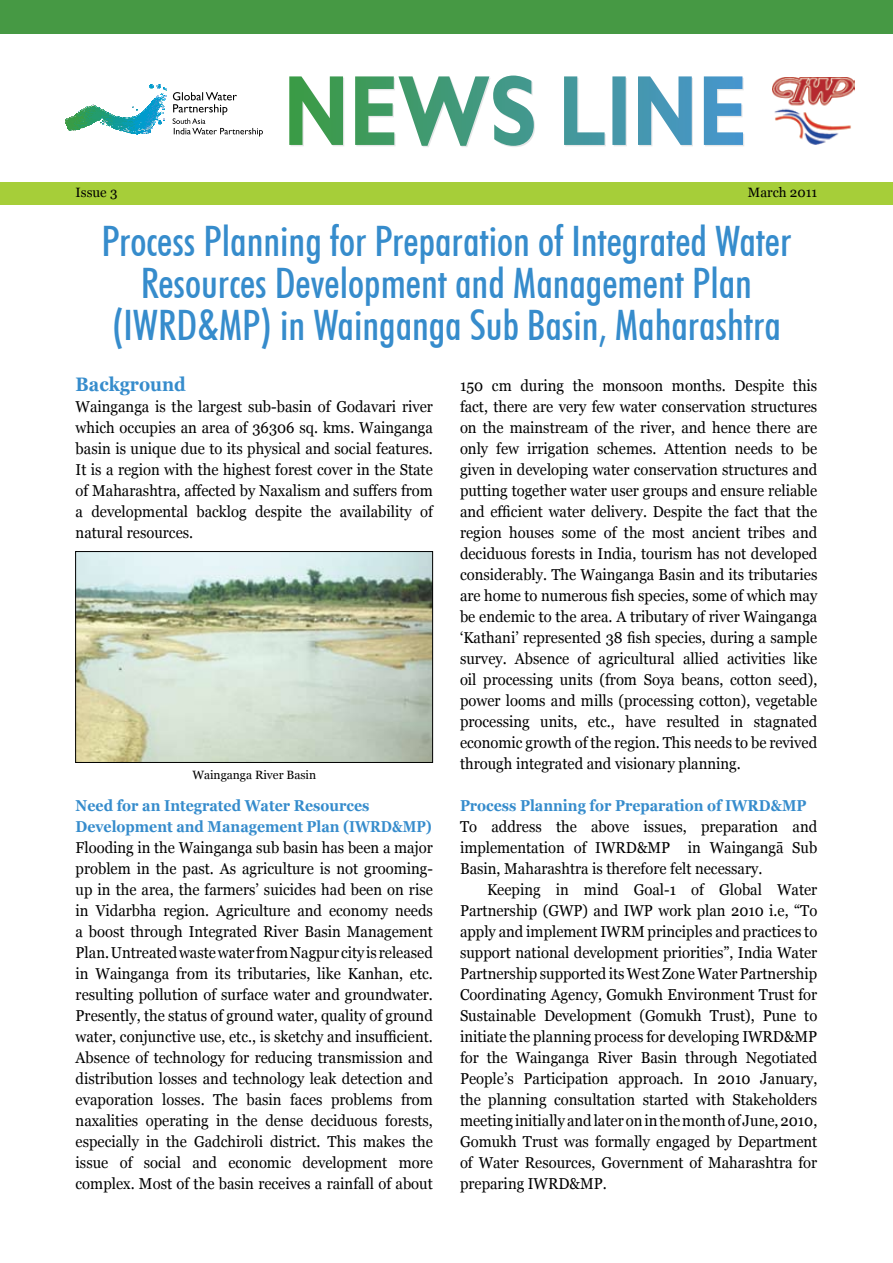
<style>
.page{position:relative;width:893px;height:1263px;background:#fff}
.page>*{position:absolute;margin:0;border:0;box-sizing:border-box;transform-origin:0 0}
.t1{font:500 condensed 42px/42px "Futura BT";color:#368ccc;text-align:center}
.t2{font:700 19.5px "Georgia";color:#368ccc;scale:.9 1}
.t3{font:15.75px/21px "Georgia";color:#000;text-align:justify;scale:.94 1}
.t4{font:700 15.75px/21px "Georgia";color:#368ccc;scale:.9 1}
.t5{font:13.5px "Georgia";color:#000}
.t6{font:12px "Georgia";color:#000}
</style>
<div class="page">
<div style="left:0;top:183px;width:893px;height:22px;background:#a6ce39"></div>
<div style="left:0;top:0;width:893px;height:33px;background:#469944"></div>
<svg style="left:289px;top:76px;width:455px;height:71px"></svg>
<img style="left:103px;top:119px;width:14px;height:11px">
<svg style="left:65px;top:122px;width:29px;height:9px"></svg>
<img style="left:65px;top:119px;width:35px;height:3px">
<svg style="left:100px;top:120px;width:10px;height:7px"></svg>
<img style="left:67px;top:119px;width:33px;height:1px">
<img style="left:70px;top:117px;width:47px;height:2px">
<img style="left:72px;top:117px;width:45px;height:1px">
<img style="left:74px;top:115px;width:41px;height:2px">
<img style="left:75px;top:115px;width:38px;height:1px">
<img style="left:76px;top:114px;width:35px;height:1px">
<img style="left:77px;top:113px;width:32px;height:1px">
<svg style="left:78px;top:105px;width:29px;height:8px"></svg>
<svg style="left:117px;top:85px;width:50px;height:50px"></svg>
<svg style="left:173px;top:92px;width:90px;height:44px"></svg>
<img style="left:773px;top:77px;width:82px;height:67px">
<img style="left:77px;top:553px;width:354px;height:208px">
<div style="left:75px;top:551px;width:358px;height:212px;border:1px solid #000"></div>
<p class="t5" style="left:76px;top:184px;width:43px">Issue 3</p>
<p class="t5" style="left:748px;top:184px;width:71px">March 2011</p>
<h1 class="t1" style="left:101px;top:220px;width:692px">Process Planning for Preparation of Integrated Water<br>Resources Development and Management Plan (IWRD&amp;MP) in Wainganga Sub Basin, Maharashtra</h1>
<p class="t2" style="left:76px;top:373px;width:124px">Background</p>
<p class="t3" style="left:76px;top:396px;width:382px">Wainganga is the largest sub-basin of Godavari river which occupies an area of 36306 sq. kms. Wainganga basin is unique due to its physical and social features.<br>It is a region with the highest forest cover in the State of Maharashtra, affected by Naxalism and suffers from a developmental backlog despite the availability of natural resources.</p>
<p class="t6" style="left:192px;top:768px;width:125px">Wainganga River Basin</p>
<p class="t4" style="left:76px;top:795px;width:397px">Need for an Integrated Water Resources<br>Development and Management Plan (IWRD&amp;MP)</p>
<p class="t3" style="left:76px;top:837px;width:382px">Flooding in the Wainganga sub basin has been a major problem in the past. As agriculture is not grooming&shy;up in the area, the farmers’ suicides had been on rise in Vidarbha region. Agriculture and economy needs a boost through Integrated River Basin Management Plan. Untreated waste water from Nagpur city is released in Wainganga from its tributaries, like Kanhan, etc. resulting pollution of surface water and groundwater.<br>Presently, the status of ground water, quality of ground water, conjunctive use, etc., is sketchy and insufficient.<br>Absence of technology for reducing transmission and distribution losses and technology leak detection and evaporation losses. The basin faces problems from naxalities operating in the dense deciduous forests, especially in the Gadchiroli district. This makes the issue of social and economic development more complex. Most of the basin receives a rainfall of about</p>
<p class="t3" style="left:460px;top:375px;width:382px">150 cm during the monsoon months. Despite this fact, there are very few water conservation structures on the mainstream of the river, and hence there are only few irrigation schemes. Attention needs to be given in developing water conservation structures and putting together water user groups and ensure reliable and efficient water delivery. Despite the fact that the region houses some of the most ancient tribes and deciduous forests in India, tourism has not developed considerably. The Wainganga Basin and its tributaries are home to numerous fish species, some of which may be endemic to the area. A tributary of river Wainganga ‘Kathani’ represented 38 fish species, during a sample survey. Absence of agricultural allied activities like oil processing units (from Soya beans, cotton seed), power looms and mills (processing cotton), vegetable processing units, etc., have resulted in stagnated economic growth of the region. This needs to be revived through integrated and visionary planning.</p>
<p class="t4" style="left:460px;top:795px;width:386px">Process Planning for Preparation of IWRD&amp;MP</p>
<p class="t3" style="left:460px;top:816px;width:382px">To address the above issues, preparation and implementation of IWRD&amp;MP in Waingangā Sub Basin, Maharashtra is therefore felt necessary.</p>
<p class="t3" style="left:460px;top:879px;width:382px;text-indent:27px">Keeping in mind Goal-1 of Global Water Partnership (GWP) and IWP work plan 2010 i.e, “To apply and implement IWRM principles and practices to support national development priorities”, India Water Partnership supported its West Zone Water Partnership Coordinating Agency, Gomukh Environment Trust for Sustainable Development (Gomukh Trust), Pune to initiate the planning process for developing IWRD&amp;MP for the Wainganga River Basin through Negotiated People’s Participation approach. In 2010 January, the planning consultation started with Stakeholders meeting initially and later on in the month of June, 2010, Gomukh Trust was formally engaged by Department of Water Resources, Government of Maharashtra for preparing IWRD&amp;MP.</p>
</div>
